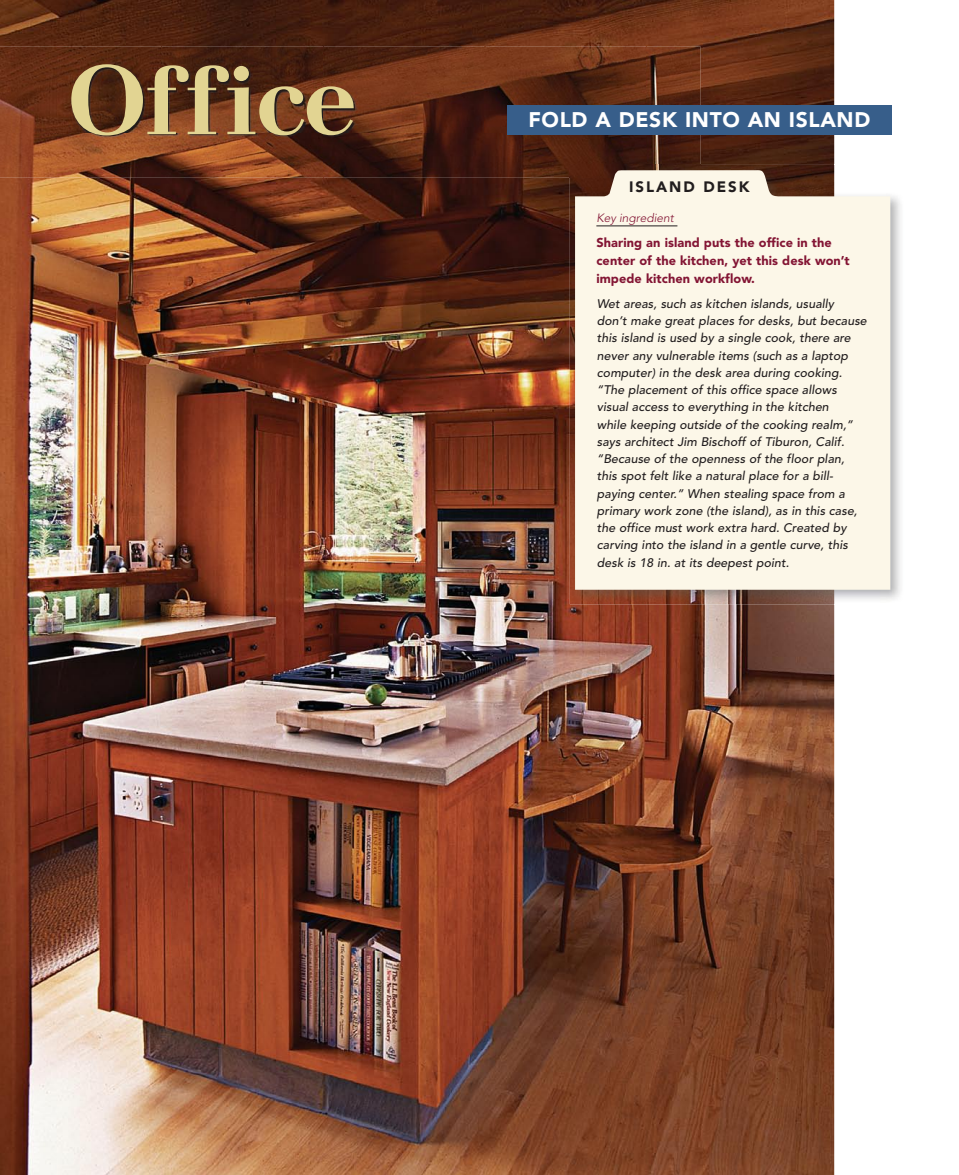
<style>
.page{position:relative;width:959px;height:1175px;background:#fff}
.page>*{position:absolute;margin:0;border:0;box-sizing:border-box;transform-origin:0 0}
.t1{font:500 96px "Walbaum";letter-spacing:-.025em;color:#e2d492}
.t2{font:900 21px "Avenir";letter-spacing:.03em;color:#fff}
.t3{font:900 15px "Avenir";letter-spacing:.13em;color:#211d1e}
.t4{font:900 12.75px/18px "Avenir";letter-spacing:.005em;color:#831534}
.t5{font:italic 500 12.3px/17.2px "Avenir";letter-spacing:.005em;color:#211d1e}
.t6{font:italic 300 12px "Avenir";color:#831534}
</style>
<div class="page">
<img style="left:0;top:0;width:834px;height:1174px">
<img style="left:0;top:46px;width:700px;height:132px">
<div style="left:507px;top:105px;width:384px;height:29px;background:#375e8a"></div>
<img style="left:570px;top:165px;width:330px;height:439px">
<img style="left:570px;top:165px;width:130px;height:13px">
<div style="left:575px;top:170px;width:315px;height:420px;background:#fcf7e8"></div>
<hr style="left:596px;top:226px;width:81px;height:1px;background:#211d1e">
<h1 class="t1" style="left:66px;top:46px;width:290px">Office</h1>
<h2 class="t2" style="left:528px;top:106px;width:343px">FOLD A DESK INTO AN ISLAND</h2>
<p class="t3" style="left:629px;top:178px;width:122px">ISLAND DESK</p>
<p class="t6" style="left:596px;top:210px;width:79px">Key ingredient</p>
<p class="t4" style="left:596px;top:233px;width:255px">Sharing an island puts the office in the center of the kitchen, yet this desk won’t impede kitchen workflow.</p>
<p class="t5" style="left:597px;top:295px;width:271px">Wet areas, such as kitchen islands, usually don’t make great places for desks, but because this island is used by a single cook, there are never any vulnerable items (such as a laptop computer) in the desk area during cooking. “The placement of this office space allows visual access to everything in the kitchen<br>while keeping outside of the cooking realm,” says architect Jim Bischoff of Tiburon, Calif. “Because of the openness of the floor plan, this spot felt like a natural place for a bill&shy;paying center.” When stealing space from a primary work zone (the island), as in this case, the office must work extra hard. Created by carving into the island in a gentle curve, this desk is 18 in. at its deepest point.</p>
</div>
